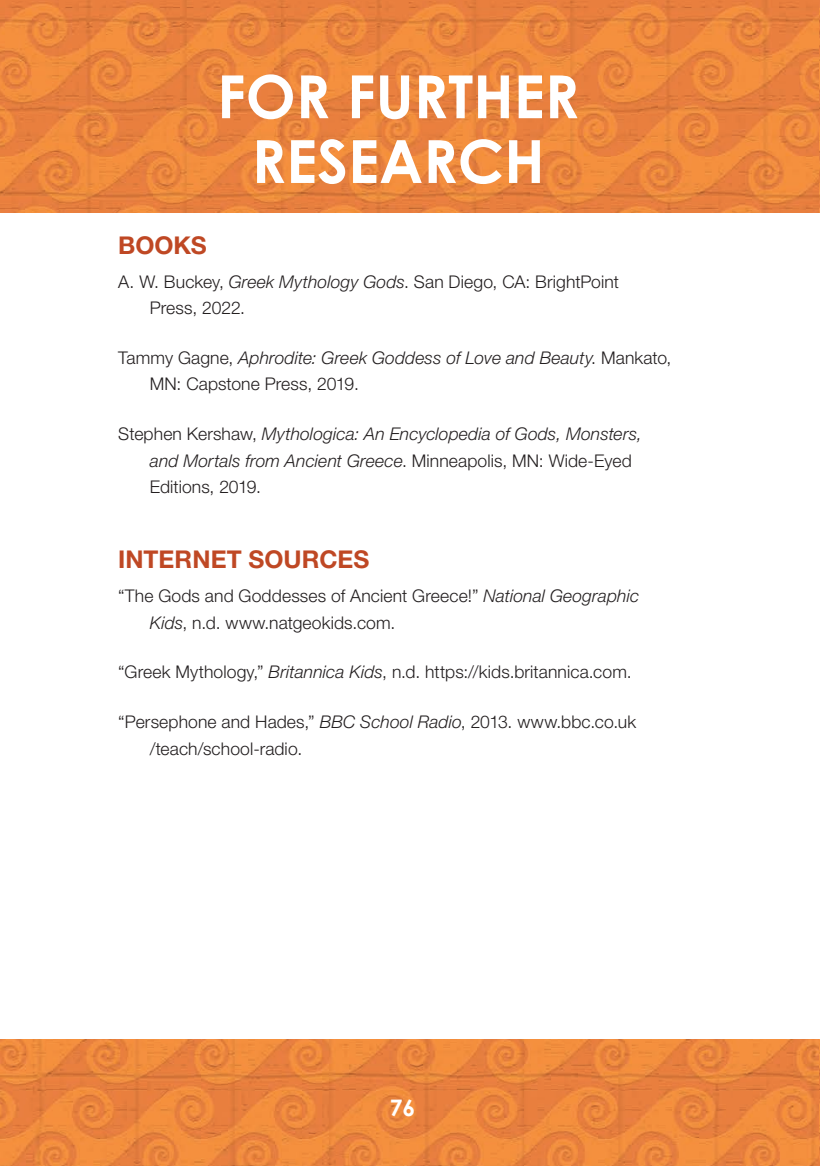
<style>
.page{position:relative;width:820px;height:1166px;background:#fff}
.page>*{position:absolute;margin:0;border:0;box-sizing:border-box;transform-origin:0 0}
.t1{font:700 59.5px/64.8px "Century Gothic";color:#fff;text-align:center}
.t2{font:700 24.5px "Helvetica Neue LT Std";color:#bf4824}
.t3{font:700 22.75px "Century Gothic";color:#fff}
.t4{font:300 17.5px/26.2px "Helvetica Neue LT Std";letter-spacing:.005em;color:#231f20}
.t5{font:italic 300 17.5px/26.2px "Helvetica Neue LT Std";letter-spacing:.005em;color:#231f20}
.s1{font-style:italic}
.s2{font-style:normal}
</style>
<div class="page">
<img style="left:0;top:0;width:819px;height:212px">
<hr style="left:819px;top:0;width:1px;height:212px;background:#38535e">
<img style="left:0;top:1040px;width:819px;height:126px">
<hr style="left:819px;top:1040px;width:1px;height:126px;background:#38535e">
<h1 class="t1" style="left:217px;top:62px;width:363px">FOR FURTHER<br>RESEARCH</h1>
<h2 class="t2" style="left:118px;top:230px;width:90px">BOOKS</h2>
<p class="t4" style="left:150px;top:268px;width:470px;text-indent:-31px">A. W. Buckey, <span class="s1">Greek Mythology Gods</span>. San Diego, CA: BrightPoint<br>Press, 2022.</p>
<p class="t4" style="left:150px;top:344px;width:523px;text-indent:-32px">Tammy Gagne, <span class="s1">Aphrodite: Greek Goddess of Love and Beauty</span>. Mankato,<br>MN: Capstone Press, 2019.</p>
<p class="t5" style="left:150px;top:421px;width:493px;text-indent:-31px"><span class="s2">Stephen Kershaw,</span> Mythologica: An Encyclopedia of Gods, Monsters, and Mortals from Ancient Greece<span class="s2">. Minneapolis, MN: Wide-Eyed<br>Editions, 2019.</span></p>
<h2 class="t2" style="left:118px;top:544px;width:252px">INTERNET SOURCES</h2>
<p class="t4" style="left:150px;top:582px;width:490px;text-indent:-32px">“The Gods and Goddesses of Ancient Greece!” <span class="s1">National Geographic<br>Kids</span>, n.d. www.natgeokids.com.</p>
<p class="t4" style="left:118px;top:658px;width:514px">“Greek Mythology,” <span class="s1">Britannica Kids</span>, n.d. https://kids.britannica.com.</p>
<p class="t4" style="left:150px;top:708px;width:487px;text-indent:-31px">“Persephone and Hades,” <span class="s1">BBC School Radio</span>, 2013. www.bbc.co.uk /teach/school-radio.</p>
<h3 class="t3" style="left:389px;top:1090px;width:27px">76</h3>
</div>
